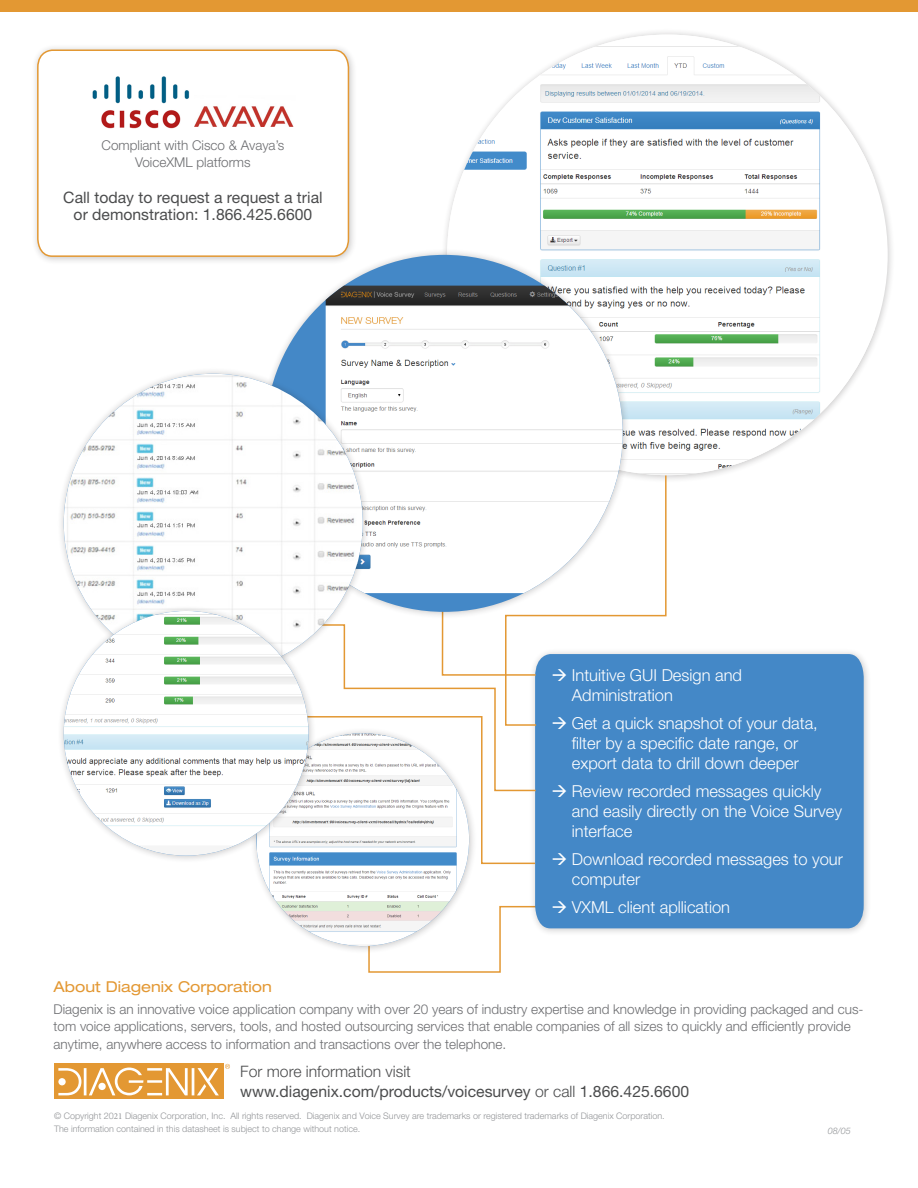
<style>
.page{position:relative;width:918px;height:1188px;background:#fff}
.page>*{position:absolute;margin:0;border:0;box-sizing:border-box;transform-origin:0 0}
.t1{font:300 16.5px/19.8px "Helvetica Neue LT Std";color:#fff}
.t2{font:15.75px/17.2px "Helvetica Neue LT Std";color:#4b4c4d;text-align:center}
.t3{font:300 15.75px "Helvetica Neue LT Std";color:#4b4c4d}
.t4{font:expanded 15px "Helvetica Neue LT Std";color:#e39833}
.t5{font:300 13.5px/17.2px "Helvetica Neue LT Std";color:#6c6d70}
.t6{font:300 9px/12.9px "Helvetica Neue LT Std";color:#939598}
.t7{font:italic 300 9px "Helvetica Neue LT Std";color:#939598}
.s1{font-weight:300}
.s2{font-family:"Minion Pro";font-weight:400}
</style>
<div class="page">
<svg style="left:368px;top:905px;width:161px;height:68px"></svg>
<div style="left:0;top:0;width:918px;height:12px;background:#e39833"></div>
<svg style="left:225px;top:1064px;width:5px;height:5px"></svg>
<div style="left:54px;top:1064px;width:169px;height:35px;background:#e39833"></div>
<svg style="left:58px;top:1068px;width:161px;height:27px"></svg>
<div style="left:441px;top:28px;width:455px;height:455px;background:#231f20;opacity:.25"></div>
<img style="left:447px;top:35px;width:428px;height:440px">
<div style="left:529px;top:648px;width:343px;height:288px;background:#231f20;opacity:.25"></div>
<div style="left:535px;top:654px;width:329px;height:274px;background:#4488c7"></div>
<div style="left:259px;top:248px;width:372px;height:372px;background:#231f20;opacity:.25"></div>
<div style="left:266px;top:255px;width:357px;height:357px;background:#4488c7;border-radius:50%"></div>
<img style="left:326px;top:286px;width:297px;height:188px">
<div style="left:31px;top:43px;width:326px;height:222px;background:#231f20;opacity:.25"></div>
<svg style="left:36px;top:49px;width:314px;height:209px"></svg>
<img style="left:90px;top:74px;width:101px;height:55px">
<img style="left:194px;top:95px;width:102px;height:31px">
<div style="left:250px;top:727px;width:227px;height:227px;background:#fff"></div>
<img style="left:257px;top:864px;width:213px;height:84px">
<div style="left:57px;top:367px;width:313px;height:313px;background:#231f20;opacity:.25"></div>
<img style="left:64px;top:374px;width:299px;height:299px;border-radius:149px">
<div style="left:57px;top:604px;width:259px;height:260px;background:#231f20;opacity:.25"></div>
<img style="left:64px;top:611px;width:244px;height:245px;border-radius:122px">
<svg style="left:289px;top:474px;width:378px;height:391px"></svg>
<svg style="left:553px;top:901px;width:13px;height:12px"></svg>
<p class="t5" style="left:102px;top:136px;width:184px">Compliant with Cisco &amp; Avaya’s</p>
<p class="t5" style="left:135px;top:153px;width:117px">VoiceXML platforms</p>
<p class="t2" style="left:63px;top:189px;width:261px">Call today to request a request a trial or demonstration: 1.866.425.6600</p>
<p class="t1" style="left:572px;top:665px;width:172px">Intuitive GUI Design and<br>Administration</p>
<p class="t1" style="left:572px;top:713px;width:248px">Get a quick snapshot of your data, filter by a specific date range, or export data to drill down deeper</p>
<p class="t1" style="left:572px;top:781px;width:272px">Review recorded messages quickly and easily directly on the Voice Survey interface</p>
<p class="t1" style="left:572px;top:849px;width:273px">Download recorded messages to your computer</p>
<p class="t1" style="left:572px;top:897px;width:160px">VXML client apllication</p>
<p class="t4" style="left:54px;top:978px;width:220px">About Diagenix Corporation</p>
<p class="t5" style="left:54px;top:1001px;width:811px">Diagenix is an innovative voice application company with over 20 years of industry expertise and knowledge in providing packaged and cus&shy;tom voice applications, servers, tools, and hosted outsourcing services that enable companies of all sizes to quickly and efficiently provide anytime, anywhere access to information and transactions over the telephone.</p>
<p class="t3" style="left:240px;top:1062px;width:172px">For more information visit</p>
<p class="t2" style="left:240px;top:1082px;width:450px">www.diagenix.com/products/voicesurvey <span class="s1">or call</span> 1.866.425.6600</p>
<p class="t6" style="left:54px;top:1109px;width:612px">© Copyright 20<span class="s2">21</span> Diagenix Corporation, Inc. All rights reserved. Diagenix and Voice Survey are trademarks or registered trademarks of Diagenix Corporation.<br>The information contained in this datasheet is subject to change without notice.</p>
<p class="t7" style="left:828px;top:1125px;width:25px">08/05</p>
</div>
